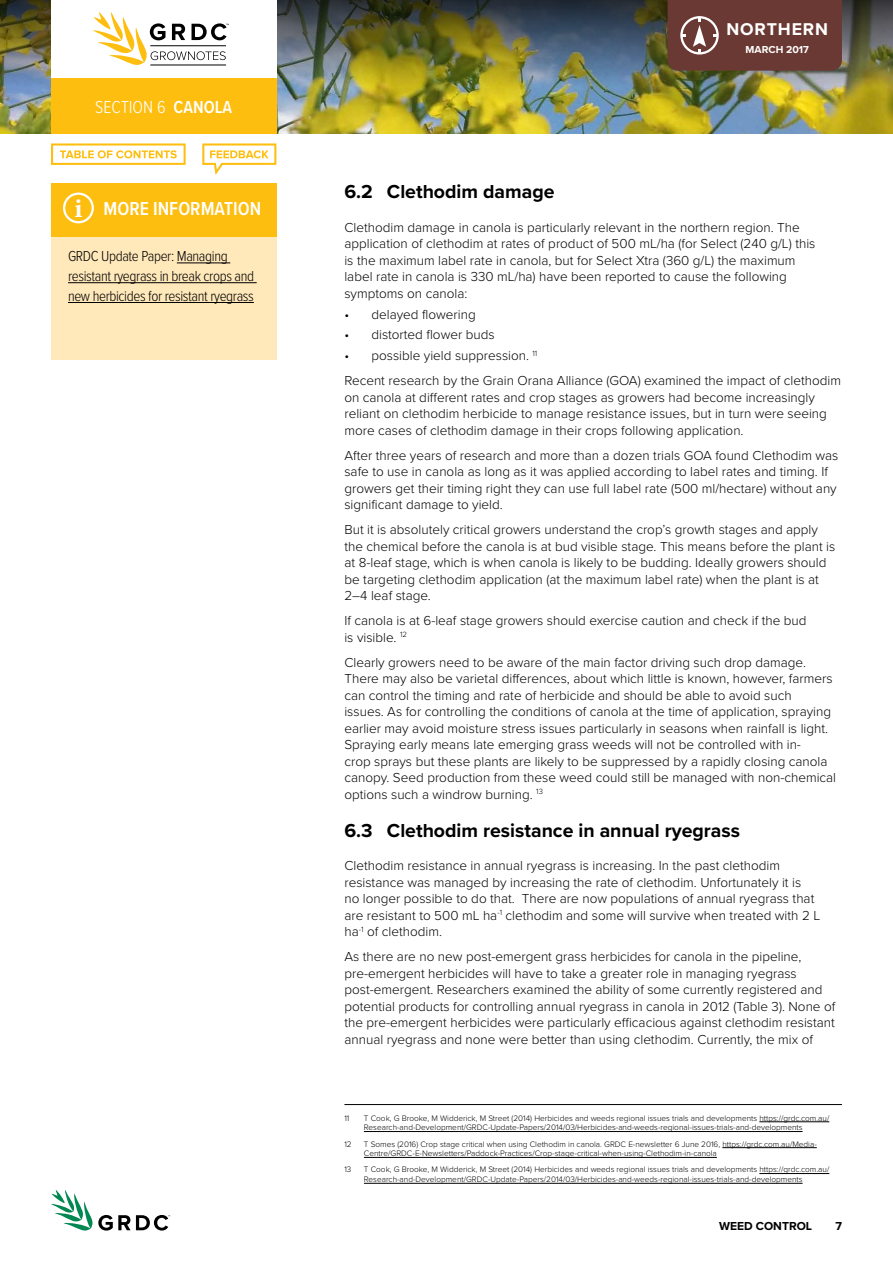
<style>
.page{position:relative;width:893px;height:1263px;background:#fff}
.page>*{position:absolute;margin:0;border:0;box-sizing:border-box;transform-origin:0 0}
.t1{font:700 19.5px "Proxima Nova";color:#000}
.t2{font:600 19.5px "Proxima Nova Cond";color:#fff}
.t3{font:300 18px "Proxima Nova Cond";color:#fff}
.t4{font:700 17.7px "Proxima Nova";letter-spacing:.05em;color:#fff}
.t5{font:300 15px/19.8px "Proxima Nova Cond";letter-spacing:-.025em;color:#000}
.t6{font:300 13.5px/16.5px "Proxima Nova";color:#000}
.t7{font:700 12px "Proxima Nova";color:#000}
.t8{font:700 10.5px "Proxima Nova";color:#fff}
.t9{font:300 8.25px/9.8px "Proxima Nova";color:#000}
.s1{font-weight:600}
.s2{font-family:"Minion Pro";font-weight:700;font-size:27px}
</style>
<div class="page">
<img style="left:0;top:117px;width:893px;height:16px">
<img style="left:0;top:0;width:893px;height:117px">
<svg style="left:51px;top:1190px;width:119px;height:41px"></svg>
<div style="left:51px;top:0;width:225px;height:81px;background:#fff"></div>
<div style="left:51px;top:78px;width:225px;height:55px;background:#febe10"></div>
<div style="left:668px;top:0;width:174px;height:71px;background:#6b3934"></div>
<hr style="left:150px;top:65px;width:76px;height:1px;background:#000">
<svg style="left:93px;top:12px;width:136px;height:53px"></svg>
<hr style="left:344px;top:1104px;width:498px;height:1px;background:#000">
<hr style="left:759px;top:1121px;width:70px;height:1px;background:#000">
<hr style="left:364px;top:1131px;width:439px;height:1px;background:#000">
<hr style="left:722px;top:1147px;width:95px;height:1px;background:#000">
<hr style="left:364px;top:1157px;width:353px;height:1px;background:#000">
<hr style="left:759px;top:1173px;width:70px;height:1px;background:#000">
<hr style="left:364px;top:1183px;width:439px;height:1px;background:#000">
<div style="left:51px;top:185px;width:225px;height:175px;background:#ffe8ba"></div>
<hr style="left:177px;top:262px;width:53px;height:1px;background:#000">
<hr style="left:68px;top:282px;width:189px;height:1px;background:#000">
<hr style="left:68px;top:302px;width:186px;height:1px;background:#000">
<div style="left:51px;top:184px;width:225px;height:53px;background:#febe10"></div>
<div style="left:63px;top:193px;width:31px;height:30px;border:2px solid #fff;border-radius:50%"></div>
<svg style="left:51px;top:143px;width:135px;height:22px"></svg>
<svg style="left:202px;top:143px;width:74px;height:32px"></svg>
<h2 class="t3" style="left:95px;top:94px;width:90px">Section 6 <span class="s1">CANOLA</span></h2>
<h1 class="t2" style="left:74px;top:194px;width:188px"><span class="s2">i</span> MORE INFORMATION</h1>
<p class="t5" style="left:68px;top:245px;width:188px">GRDC Update Paper: Managing resistant ryegrass in break crops and new herbicides for resistant ryegrass</p>
<h3 class="t4" style="left:726px;top:19px;width:103px">NORTHERN</h3>
<p class="t8" style="left:746px;top:41px;width:65px">March 2017</p>
<h1 class="t1" style="left:344px;top:177px;width:212px">6.2 Clethodim damage</h1>
<p class="t6" style="left:344px;top:218px;width:472px">Clethodim damage in canola is particularly relevant in the northern region. The application of clethodim at rates of product of 500 mL/ha (for Select (240 g/L) this is the maximum label rate in canola, but for Select Xtra (360 g/L) the maximum label rate in canola is 330 mL/ha) have been reported to cause the following symptoms on canola:</p>
<p class="t6" style="left:344px;top:305px;width:133px">• delayed flowering</p>
<p class="t6" style="left:344px;top:326px;width:152px">• distorted flower buds</p>
<p class="t6" style="left:344px;top:342px;width:498px;line-height:25px">• possible yield suppression. <sup>11<br></sup>Recent research by the Grain Orana Alliance (GOA) examined the impact of clethodim</p>
<p class="t6" style="left:344px;top:388px;width:484px">on canola at different rates and crop stages as growers had become increasingly reliant on clethodim herbicide to manage resistance issues, but in turn were seeing more cases of clethodim damage in their crops following application.</p>
<p class="t6" style="left:344px;top:446px;width:496px">After three years of research and more than a dozen trials GOA found Clethodim was safe to use in canola as long as it was applied according to label rates and timing. If growers get their timing right they can use full label rate (500 ml/hectare) without any significant damage to yield.</p>
<p class="t6" style="left:344px;top:521px;width:492px">But it is absolutely critical growers understand the crop’s growth stages and apply the chemical before the canola is at bud visible stage. This means before the plant is at 8-leaf stage, which is when canola is likely to be budding. Ideally growers should be targeting clethodim application (at the maximum label rate) when the plant is at 2–4 leaf stage.</p>
<p class="t6" style="left:344px;top:612px;width:464px">If canola is at 6-leaf stage growers should exercise caution and check if the bud is visible. <sup>12</sup></p>
<p class="t6" style="left:344px;top:653px;width:493px">Clearly growers need to be aware of the main factor driving such drop damage.<br>There may also be varietal differences, about which little is known, however, farmers can control the timing and rate of herbicide and should be able to avoid such<br>issues. As for controlling the conditions of canola at the time of application, spraying earlier may avoid moisture stress issues particularly in seasons when rainfall is light.<br>Spraying early means late emerging grass weeds will not be controlled with in-<br>crop sprays but these plants are likely to be suppressed by a rapidly closing canola canopy. Seed production from these weed could still be managed with non-chemical options such a windrow burning. <sup>13</sup></p>
<h1 class="t1" style="left:344px;top:815px;width:397px">6.3 Clethodim resistance in annual ryegrass</h1>
<p class="t6" style="left:344px;top:857px;width:477px">Clethodim resistance in annual ryegrass is increasing. In the past clethodim resistance was managed by increasing the rate of clethodim. Unfortunately it is<br>no longer possible to do that. There are now populations of annual ryegrass that are resistant to 500 mL ha<sup>-1</sup> clethodim and some will survive when treated with 2 L ha<sup>-1</sup> of clethodim.</p>
<p class="t6" style="left:344px;top:948px;width:492px">As there are no new post-emergent grass herbicides for canola in the pipeline, pre-emergent herbicides will have to take a greater role in managing ryegrass post-emergent. Researchers examined the ability of some currently registered and potential products for controlling annual ryegrass in canola in 2012 (Table 3). None of the pre-emergent herbicides were particularly efficacious against clethodim resistant annual ryegrass and none were better than using clethodim. Currently, the mix of</p>
<p class="t9" style="left:344px;top:1112px;width:7px">11</p>
<p class="t9" style="left:364px;top:1112px;width:467px">T Cook, G Brooke, M Widderick, M Street (2014) Herbicides and weeds regional issues trials and developments https://grdc.com.au/<br>Research-and-Development/GRDC-Update-Papers/2014/03/Herbicides-and-weeds-regional-issues-trials-and-developments</p>
<p class="t9" style="left:344px;top:1138px;width:9px">12</p>
<p class="t9" style="left:364px;top:1138px;width:454px">T Somes (2016) Crop stage critical when using Clethodim in canola. GRDC E-newsletter 6 June 2016, https://grdc.com.au/Media-<br>Centre/GRDC-E-Newsletters/Paddock-Practices/Crop-stage-critical-when-using-Clethodim-in-canola</p>
<p class="t9" style="left:344px;top:1164px;width:9px">13</p>
<p class="t9" style="left:364px;top:1164px;width:467px">T Cook, G Brooke, M Widderick, M Street (2014) Herbicides and weeds regional issues trials and developments https://grdc.com.au/<br>Research-and-Development/GRDC-Update-Papers/2014/03/Herbicides-and-weeds-regional-issues-trials-and-developments</p>
<p class="t7" style="left:719px;top:1217px;width:95px">Weed control</p>
<p class="t7" style="left:835px;top:1217px;width:8px">7</p>
</div>
